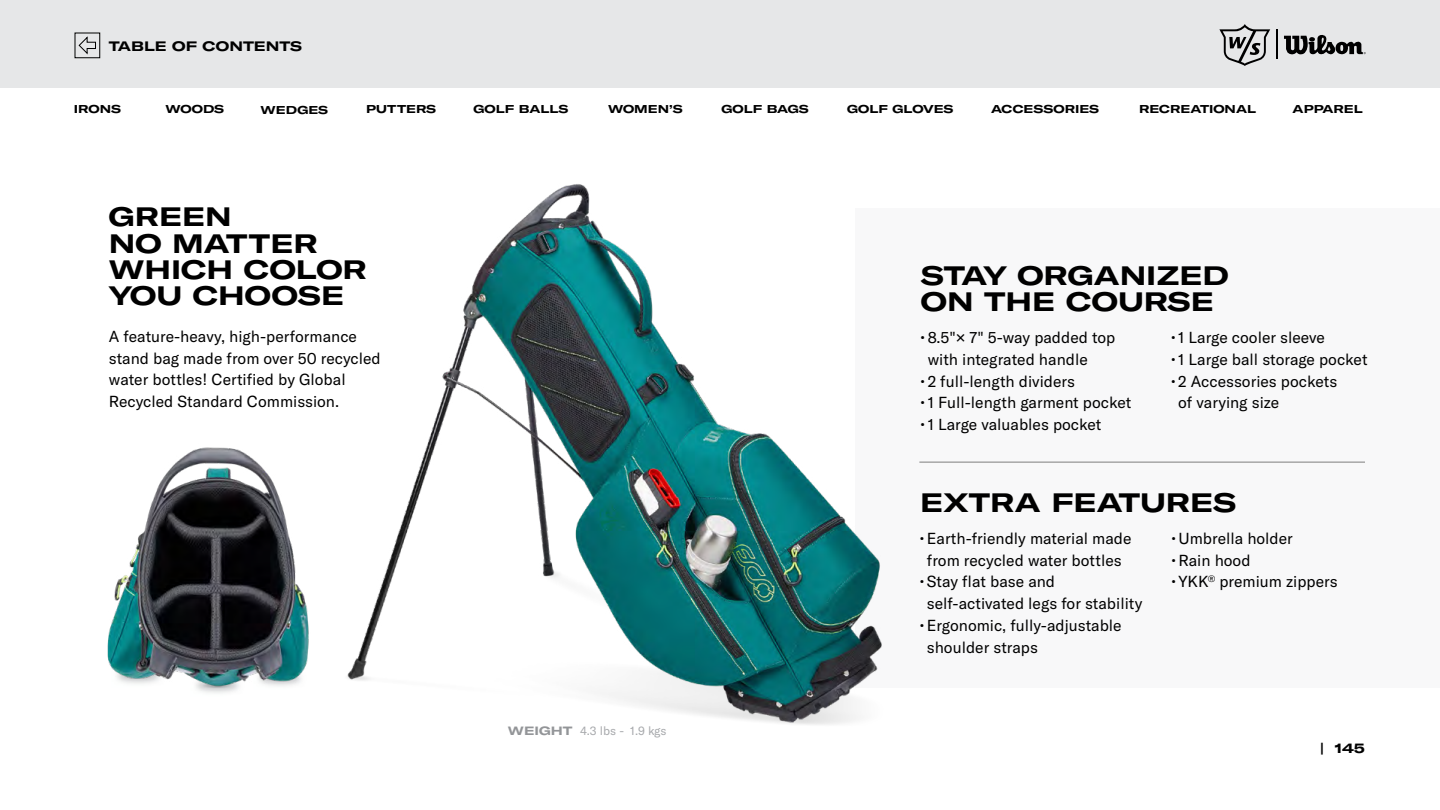
<style>
.page{position:relative;width:1440px;height:810px;background:#fff}
.page>*{position:absolute;margin:0;border:0;box-sizing:border-box;transform-origin:0 0}
.t1{font:700 expanded 26.25px/26.2px "GT America";color:#000}
.t2{font:15.75px/21.8px "GT America";color:#000}
.t3{font:700 expanded 13.5px "GT America";color:#000}
.t4{font:12px "GT America";letter-spacing:-.005em;color:#a7a9ac}
.t5{font:700 expanded 11.25px "GT America";color:#000}
.s1{font-weight:700;font-stretch:expanded;font-size:11.85px;color:#939598}
</style>
<div class="page">
<div style="left:0;top:0;width:1440px;height:88px;background:#e6e7e8"></div>
<svg style="left:1284px;top:35px;width:82px;height:20px"></svg>
<svg style="left:1219px;top:24px;width:51px;height:42px"></svg>
<hr style="left:1276px;top:29px;width:2px;height:30px;background:#000">
<div style="left:75px;top:33px;width:25px;height:25px;border:1px solid #000"></div>
<svg style="left:78px;top:36px;width:18px;height:19px"></svg>
<div style="left:855px;top:208px;width:585px;height:480px;background:#f8f8f9"></div>
<hr style="left:919px;top:462px;width:446px;height:1px;background:#000">
<img style="left:347px;top:184px;width:535px;height:541px">
<img style="left:107px;top:447px;width:202px;height:246px">
<p class="t3" style="left:109px;top:37px;width:195px">TABLE OF CONTENTS</p>
<p class="t5" style="left:74px;top:102px;width:49px">IRONS</p>
<p class="t5" style="left:165px;top:102px;width:60px">WOODS</p>
<p class="t5" style="left:261px;top:103px;width:69px">WEDGES</p>
<p class="t5" style="left:366px;top:102px;width:71px">PUTTERS</p>
<p class="t5" style="left:474px;top:102px;width:96px">GOLF BALLS</p>
<p class="t5" style="left:608px;top:102px;width:76px">WOMEN’S</p>
<p class="t5" style="left:721px;top:102px;width:89px">GOLF BAGS</p>
<p class="t5" style="left:847px;top:102px;width:108px">GOLF GLOVES</p>
<p class="t5" style="left:991px;top:102px;width:110px">ACCESSORIES</p>
<p class="t5" style="left:1139px;top:102px;width:119px">RECREATIONAL</p>
<p class="t5" style="left:1293px;top:102px;width:72px">APPAREL</p>
<h1 class="t1" style="left:109px;top:204px;width:259px">GREEN<br>NO MATTER<br>WHICH COLOR<br>YOU CHOOSE</h1>
<p class="t2" style="left:109px;top:326px;width:273px">A feature-heavy, high-performance stand bag made from over 50 recycled water bottles! Certified by Global Recycled Standard Commission.</p>
<p class="t4" style="left:508px;top:724px;width:160px"><span class="s1">WEIGHT</span> 4.3 lbs - 1.9 kgs</p>
<h1 class="t1" style="left:921px;top:262px;width:309px">STAY ORGANIZED<br>ON THE COURSE</h1>
<p class="t2" style="left:928px;top:327px;width:189px;text-indent:-8px">• 8.5"× 7" 5-way padded top with integrated handle</p>
<p class="t2" style="left:920px;top:370px;width:156px">• 2 full-length dividers</p>
<p class="t2" style="left:920px;top:392px;width:213px">•1 Full-length garment pocket</p>
<p class="t2" style="left:920px;top:414px;width:183px">•1 Large valuables pocket</p>
<p class="t2" style="left:1171px;top:327px;width:156px">•1 Large cooler sleeve</p>
<p class="t2" style="left:1171px;top:349px;width:198px">•1 Large ball storage pocket</p>
<p class="t2" style="left:1178px;top:370px;width:161px;text-indent:-7px">• 2 Accessories pockets of varying size</p>
<h1 class="t1" style="left:920px;top:489px;width:318px">EXTRA FEATURES</h1>
<p class="t2" style="left:919px;top:528px;width:214px;text-align:center">•Earth-friendly material made from recycled water bottles</p>
<p class="t2" style="left:927px;top:571px;width:217px;text-indent:-7px">•Stay flat base and self-activated legs for stability</p>
<p class="t2" style="left:927px;top:615px;width:196px;text-indent:-7px">•Ergonomic, fully-adjustable shoulder straps</p>
<p class="t2" style="left:1171px;top:528px;width:123px">• Umbrella holder</p>
<p class="t2" style="left:1171px;top:549px;width:81px">•Rain hood</p>
<p class="t2" style="left:1171px;top:571px;width:168px">• YKK<sup>®</sup> premium zippers</p>
<p class="t3" style="left:1320px;top:739px;width:46px">| 145</p>
</div>
